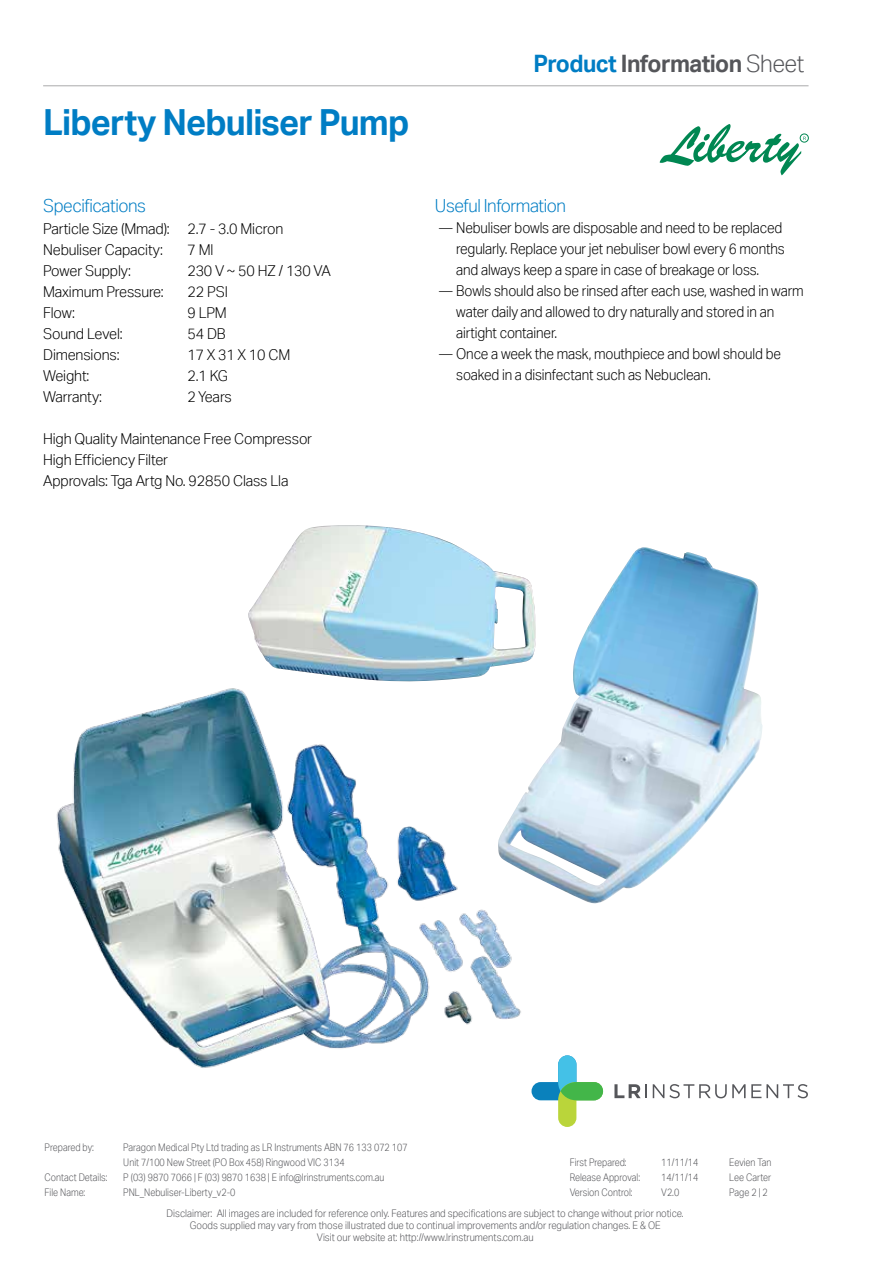
<style>
.page{position:relative;width:893px;height:1263px;background:#fff}
.page>*{position:absolute;margin:0;border:0;box-sizing:border-box;transform-origin:0 0}
.t1{font:700 36px "Aktiv Grotesk";letter-spacing:-.025em;color:#007dc4;scale:.95 1}
.t2{font:700 24px "Aktiv Grotesk";letter-spacing:-.025em;color:#55565a;scale:.95 1}
.t3{font:300 18px "Aktiv Grotesk";letter-spacing:-.025em;color:#007dc4;scale:.95 1}
.t4{font:300 15px "Aktiv Grotesk";letter-spacing:-.01em;color:#000;scale:.9 1}
.t5{font:300 15px/21px "Aktiv Grotesk";letter-spacing:-.01em;color:#000;scale:.95 1}
.t6{font:300 10.5px/14.9px "Aktiv Grotesk";color:#55565a;scale:.85 1}
.t7{font:300 10.5px/12px "Aktiv Grotesk";color:#55565a;text-align:center;scale:.9 1}
.s1{color:#007dc4}
.s2{font-weight:300}
</style>
<div class="page">
<svg style="left:660px;top:124px;width:146px;height:51px"></svg>
<div style="left:800px;top:134px;width:8px;height:8px;border:1px solid #008752;border-radius:50%"></div>
<img style="left:56px;top:688px;width:465px;height:380px">
<img style="left:248px;top:525px;width:249px;height:157px">
<img style="left:497px;top:547px;width:266px;height:358px">
<svg style="left:614px;top:1084px;width:33px;height:14px"></svg>
<svg style="left:653px;top:1084px;width:155px;height:14px"></svg>
<svg style="left:531px;top:1055px;width:72px;height:72px"></svg>
<hr style="left:43px;top:85px;width:765px;height:1px;background:#aaaaac">
<h1 class="t1" style="left:43px;top:100px;width:387px">Liberty Nebuliser Pump</h1>
<p class="t3" style="left:43px;top:196px;width:110px">Specifications</p>
<p class="t5" style="left:43px;top:218px;width:135px">Particle Size (Mmad):<br>Nebuliser Capacity:<br>Power Supply:<br>Maximum Pressure:<br>Flow:<br>Sound Level:<br>Dimensions:<br>Weight:<br>Warranty:</p>
<p class="t5" style="left:43px;top:428px;width:285px">High Quality Maintenance Free Compressor<br>High Efficiency Filter<br>Approvals: Tga Artg No. 92850 Class Lla</p>
<p class="t5" style="left:187px;top:218px;width:152px">2.7 - 3.0 Micron<br>7 Ml<br>230 V ~ 50 HZ / 130 VA<br>22 PSI<br>9 LPM<br>54 DB<br>17 X 31 X 10 CM<br>2.1 KG<br>2 Years</p>
<h2 class="t2" style="left:533px;top:49px;width:286px"><span class="s1">Product</span> Information <span class="s2">Sheet</span></h2>
<p class="t3" style="left:435px;top:196px;width:140px">Useful Information</p>
<p class="t4" style="left:439px;top:219px;width:383px">― Nebuliser bowls are disposable and need to be replaced</p>
<p class="t4" style="left:456px;top:240px;width:366px">regularly. Replace your jet nebuliser bowl every 6 months</p>
<p class="t4" style="left:456px;top:261px;width:338px">and always keep a spare in case of breakage or loss.</p>
<p class="t4" style="left:439px;top:282px;width:406px">― Bowls should also be rinsed after each use, washed in warm</p>
<p class="t4" style="left:456px;top:303px;width:355px">water daily and allowed to dry naturally and stored in an</p>
<p class="t4" style="left:456px;top:324px;width:114px">airtight container.</p>
<p class="t4" style="left:439px;top:345px;width:381px">― Once a week the mask, mouthpiece and bowl should be</p>
<p class="t4" style="left:456px;top:366px;width:284px">soaked in a disinfectant such as Nebuclean.</p>
<p class="t6" style="left:45px;top:1140px;width:60px">Prepared by:</p>
<p class="t6" style="left:123px;top:1140px;width:336px">Paragon Medical Pty Ltd trading as LR Instruments ABN 76 133 072 107<br>Unit 7/100 New Street (PO Box 458) Ringwood VIC 3134</p>
<p class="t6" style="left:570px;top:1155px;width:68px">First Prepared:</p>
<p class="t6" style="left:661px;top:1155px;width:45px">11/11/14</p>
<p class="t6" style="left:729px;top:1155px;width:51px">Eevien Tan</p>
<p class="t6" style="left:661px;top:1170px;width:45px">14/11/14</p>
<p class="t6" style="left:729px;top:1170px;width:51px">Lee Carter</p>
<p class="t6" style="left:45px;top:1170px;width:76px">Contact Details:</p>
<p class="t6" style="left:123px;top:1170px;width:309px">P (03) 9870 7066 | F (03) 9870 1638 | E info@lrinstruments.com.au</p>
<p class="t6" style="left:570px;top:1170px;width:84px">Release Approval:</p>
<p class="t6" style="left:45px;top:1185px;width:49px">File Name:</p>
<p class="t6" style="left:570px;top:1185px;width:75px">Version Control:</p>
<p class="t6" style="left:123px;top:1185px;width:133px">PNL_Nebuliser-Liberty_v2-0</p>
<p class="t6" style="left:661px;top:1185px;width:23px">V2.0</p>
<p class="t6" style="left:729px;top:1185px;width:47px">Page 2 | 2</p>
<p class="t7" style="left:167px;top:1207px;width:576px">Disclaimer: All images are included for reference only. Features and specifications are subject to change without prior notice.<br>Goods supplied may vary from those illustrated due to continual improvements and/or regulation changes. E &amp; OE<br>Visit our website at: http://www.lrinstruments.com.au</p>
</div>
